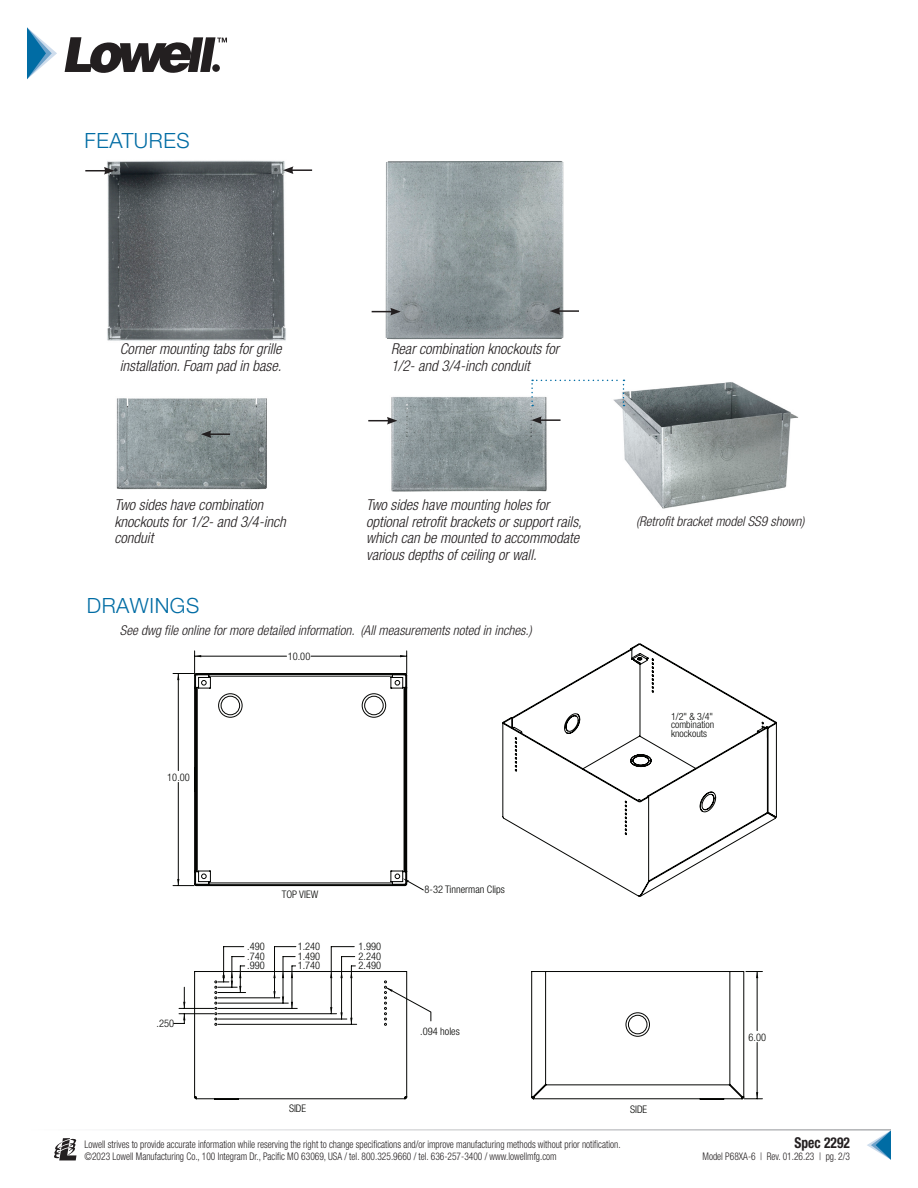
<style>
.page{position:relative;width:918px;height:1188px;background:#fff}
.page>*{position:absolute;margin:0;border:0;box-sizing:border-box;transform-origin:0 0}
.Section_Subhead{font:300 21px "Helvetica Neue LT Std";letter-spacing:.025em;color:#006ca4}
.Bullet_Points{font:italic 300 condensed 15px/16.5px "Helvetica Neue LT Std";color:#231f20}
.t1{font:700 condensed 15px "Helvetica Neue LT Std";color:#231f20;scale:.9 1}
.Bullet_Points-2{font:italic 300 condensed 13.5px "Helvetica Neue LT Std";color:#231f20}
.t2{font:300 condensed 10.5px/12px "Helvetica Neue LT Std";color:#231f20;scale:.9 1}
.t3{font:300 condensed 10.5px/9.6px "Helvetica Neue LT Std";color:#040503;text-align:justify}
.t4{font:300 condensed 10.05px/8.7px "Helvetica Neue LT Std";color:#040503;text-align:justify}
</style>
<div class="page">
<svg style="left:54px;top:1138px;width:22px;height:22px"></svg>
<svg style="left:867px;top:1131px;width:24px;height:29px"></svg>
<svg style="left:65px;top:37px;width:162px;height:36px"></svg>
<svg style="left:27px;top:27px;width:30px;height:52px"></svg>
<img style="left:611px;top:379px;width:188px;height:130px">
<img style="left:391px;top:397px;width:156px;height:95px">
<img style="left:116px;top:398px;width:151px;height:92px">
<img style="left:386px;top:161px;width:177px;height:178px">
<img style="left:107px;top:160px;width:179px;height:181px">
<hr style="left:558px;top:310px;width:21px;height:2px;background:#231f20">
<svg style="left:550px;top:307px;width:10px;height:8px"></svg>
<svg style="left:372px;top:308px;width:29px;height:7px"></svg>
<hr style="left:291px;top:169px;width:21px;height:2px;background:#231f20">
<svg style="left:283px;top:166px;width:10px;height:8px"></svg>
<svg style="left:85px;top:167px;width:29px;height:8px"></svg>
<hr style="left:209px;top:433px;width:21px;height:2px;background:#231f20">
<svg style="left:201px;top:430px;width:10px;height:8px"></svg>
<hr style="left:540px;top:419px;width:21px;height:2px;background:#231f20">
<svg style="left:531px;top:416px;width:11px;height:8px"></svg>
<svg style="left:368px;top:417px;width:29px;height:8px"></svg>
<svg style="left:531px;top:380px;width:93px;height:26px"></svg>
<hr style="left:179px;top:1013px;width:35px;height:1px;background:#040503">
<hr style="left:179px;top:1008px;width:35px;height:1px;background:#040503">
<svg style="left:174px;top:1014px;width:11px;height:10px"></svg>
<svg style="left:183px;top:987px;width:2px;height:21px"></svg>
<svg style="left:173px;top:879px;width:21px;height:7px"></svg>
<svg style="left:173px;top:651px;width:23px;height:29px"></svg>
<hr style="left:178px;top:782px;width:1px;height:104px;background:#040503">
<hr style="left:178px;top:674px;width:1px;height:97px;background:#040503">
<svg style="left:194px;top:653px;width:569px;height:447px"></svg>
<svg style="left:218px;top:644px;width:559px;height:253px"></svg>
<svg style="left:630px;top:754px;width:22px;height:13px"></svg>
<p class="Section_Subhead" style="left:85px;top:128px;width:106px">FEATURES</p>
<p class="Bullet_Points" style="left:120px;top:341px;width:163px">Corner mounting tabs for grille installation. Foam pad in base.</p>
<p class="Bullet_Points" style="left:391px;top:341px;width:169px">Rear combination knockouts for<br>1/2- and 3/4-inch conduit</p>
<p class="Bullet_Points" style="left:114px;top:497px;width:173px">Two sides have combination knockouts for 1/2- and 3/4-inch conduit</p>
<p class="Bullet_Points" style="left:366px;top:497px;width:217px">Two sides have mounting holes for optional retrofit brackets or support rails, which can be mounted to accommodate various depths of ceiling or wall.</p>
<p class="Section_Subhead" style="left:87px;top:592px;width:114px">DRAWINGS</p>
<p class="Bullet_Points-2" style="left:120px;top:623px;width:413px">See dwg file online for more detailed information. (All measurements noted in inches.)</p>
<p class="t3" style="left:167px;top:772px;width:24px">10.00</p>
<p class="t3" style="left:157px;top:1018px;width:19px">.250</p>
<p class="t3" style="left:288px;top:652px;width:24px">10.00</p>
<p class="t3" style="left:282px;top:890px;width:38px">TOP VIEW</p>
<p class="t3" style="left:247px;top:941px;width:19px">.490 .740 .990</p>
<p class="t3" style="left:298px;top:941px;width:24px">1.240<br>1.490<br>1.740</p>
<p class="t3" style="left:359px;top:941px;width:24px">1.990<br>2.240<br>2.490</p>
<p class="t3" style="left:425px;top:885px;width:82px">8-32 Tinnerman Clips</p>
<p class="t3" style="left:420px;top:1026px;width:41px">.094 holes</p>
<p class="Bullet_Points-2" style="left:636px;top:514px;width:170px">(Retrofit bracket model SS9 shown)</p>
<p class="t4" style="left:671px;top:712px;width:45px">1/2" &amp; 3/4" combination knockouts</p>
<p class="t3" style="left:749px;top:1032px;width:19px">6.00</p>
<p class="t3" style="left:289px;top:1103px;width:19px">SIDE</p>
<p class="t3" style="left:630px;top:1104px;width:19px">SIDE</p>
<p class="t2" style="left:85px;top:1138px;width:597px">Lowell strives to provide accurate information while reserving the right to change specifications and/or improve manufacturing methods without prior notification. ©2023 Lowell Manufacturing Co., 100 Integram Dr., Pacific MO 63069, USA / tel. 800.325.9660 / tel. 636-257-3400 / www.lowellmfg.com</p>
<h2 class="t1" style="left:795px;top:1134px;width:63px">Spec 2292</h2>
<p class="t2" style="left:703px;top:1150px;width:165px">Model P68XA-6 | Rev. 01.26.23 | pg. 2/3</p>
</div>
